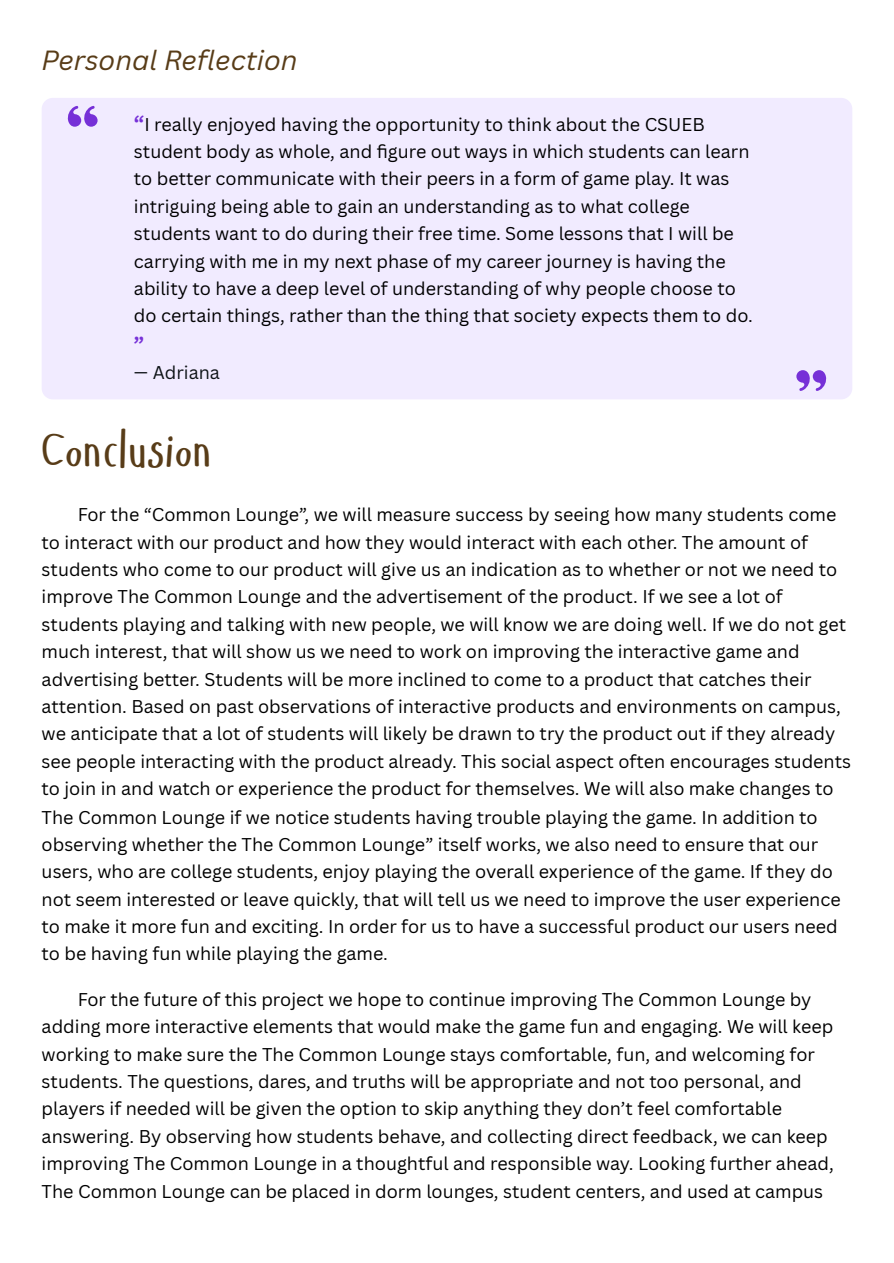
<style>
.page{position:relative;width:894px;height:1263px;background:#fff}
.page>*{position:absolute;margin:0;border:0;box-sizing:border-box;transform-origin:0 0}
.t1{font:48px "Hangyaboly";color:#583c18}
.t2{font:italic 27px "Canva Sans";color:#583c18}
.t3{font:700 21px "Canva Sans";color:#7731d8}
.t4{font:18px/27.5px "Canva Sans";color:#000}
.t5{font:18px "Canva Sans";color:#0d1216}
.s1{font-weight:700;font-size:21px;color:#7731d8}
</style>
<div class="page">
<div style="left:42px;top:98px;width:810px;height:301px;background:#f1ebff"></div>
<svg style="left:67px;top:106px;width:30px;height:20px"></svg>
<svg style="left:796px;top:370px;width:31px;height:21px"></svg>
<h2 class="t2" style="left:42px;top:41px;width:257px">Personal Reflection</h2>
<h1 class="t4" style="left:134px;top:110px;width:620px"><span class="s1">“</span>I really enjoyed having the opportunity to think about the CSUEB student body as whole, and figure out ways in which students can learn to better communicate with their peers in a form of game play. It was intriguing being able to gain an understanding as to what college students want to do during their free time. Some lessons that I will be carrying with me in my next phase of my career journey is having the ability to have a deep level of understanding of why people choose to do certain things, rather than the thing that society expects them to do.</h1>
<h1 class="t3" style="left:134px;top:330px;width:12px">”</h1>
<h1 class="t5" style="left:134px;top:360px;width:87px">— Adriana</h1>
<h1 class="t1" style="left:42px;top:420px;width:172px">Conclusion</h1>
<p class="t4" style="left:42px;top:500px;width:810px;text-indent:36px">For the “Common Lounge”, we will measure success by seeing how many students come to interact with our product and how they would interact with each other. The amount of students who come to our product will give us an indication as to whether or not we need to improve The Common Lounge and the advertisement of the product. If we see a lot of students playing and talking with new people, we will know we are doing well. If we do not get much interest, that will show us we need to work on improving the interactive game and advertising better. Students will be more inclined to come to a product that catches their attention. Based on past observations of interactive products and environments on campus, we anticipate that a lot of students will likely be drawn to try the product out if they already see people interacting with the product already. This social aspect often encourages students to join in and watch or experience the product for themselves. We will also make changes to The Common Lounge if we notice students having trouble playing the game. In addition to observing whether the The Common Lounge” itself works, we also need to ensure that our users, who are college students, enjoy playing the overall experience of the game. If they do not seem interested or leave quickly, that will tell us we need to improve the user experience to make it more fun and exciting. In order for us to have a successful product our users need to be having fun while playing the game.</p>
<p class="t4" style="left:42px;top:985px;width:793px;text-indent:36px">For the future of this project we hope to continue improving The Common Lounge by adding more interactive elements that would make the game fun and engaging. We will keep working to make sure the The Common Lounge stays comfortable, fun, and welcoming for students. The questions, dares, and truths will be appropriate and not too personal, and players if needed will be given the option to skip anything they don’t feel comfortable answering. By observing how students behave, and collecting direct feedback, we can keep improving The Common Lounge in a thoughtful and responsible way. Looking further ahead, The Common Lounge can be placed in dorm lounges, student centers, and used at campus</p>
</div>
